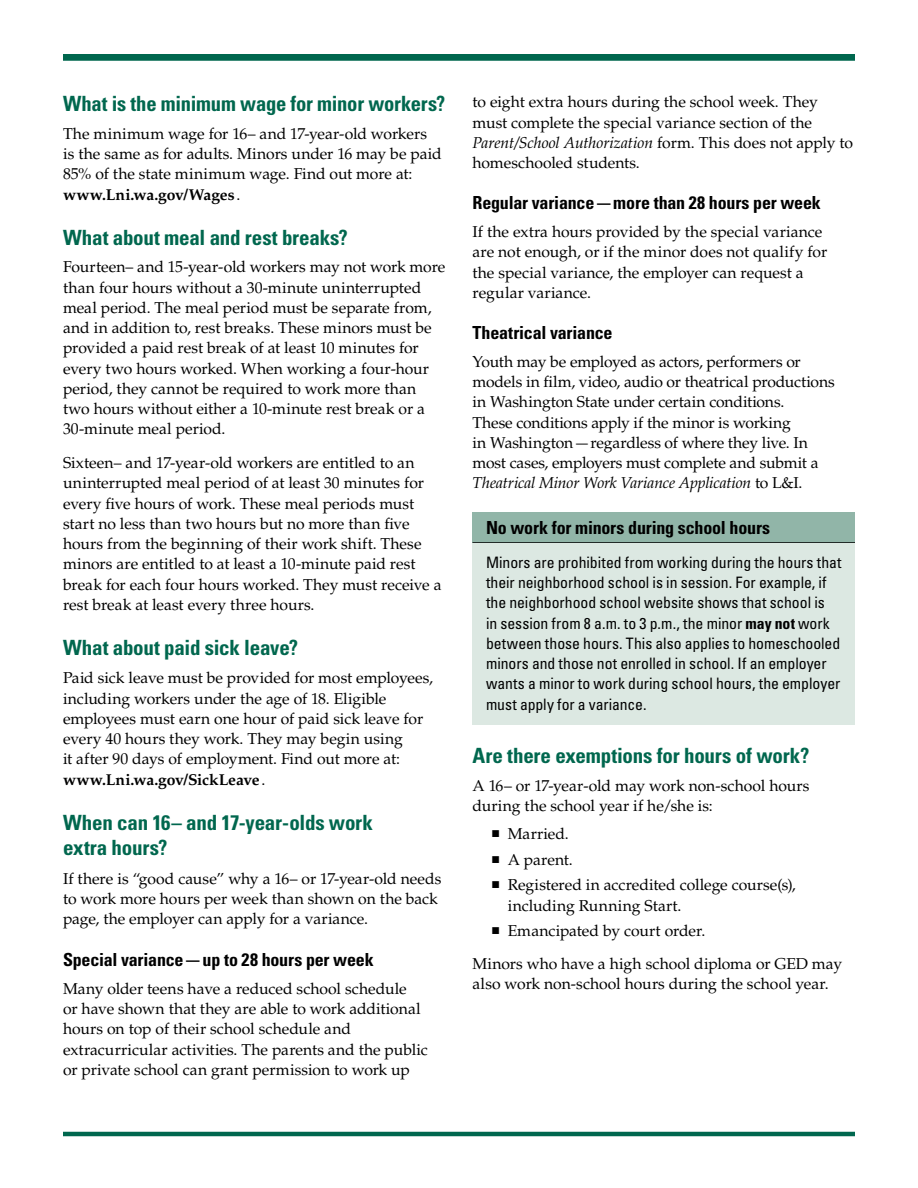
<style>
.page{position:relative;width:918px;height:1188px;background:#fff}
.page>*{position:absolute;margin:0;border:0;box-sizing:border-box;transform-origin:0 0}
.Subhead_Level_1{font:700 condensed 21px/25.5px "Univers LT Std";letter-spacing:-.01em;color:#00674e}
.Subhead_Level_2{font:700 condensed 18px "Univers LT Std";letter-spacing:-.01em;color:#000}
.Box_Header{font:700 condensed 18px "Univers LT Std";letter-spacing:-.01em;color:#000}
.Body_-_10_5{font:15.75px/20.2px "Palatino LT Std";letter-spacing:-.005em;color:#000}
.Box_Body_-_10_5{font:condensed 15.75px/20.2px "Univers LT Std";letter-spacing:-.005em;color:#000}
.s1{font-weight:700}
.s2{font-style:italic}
</style>
<div class="page">
<div style="left:63px;top:54px;width:792px;height:7px;background:#00674e"></div>
<div style="left:472px;top:512px;width:383px;height:31px;background:#91b5a8"></div>
<hr style="left:472px;top:542px;width:383px;height:1px;background:#000">
<div style="left:472px;top:543px;width:383px;height:182px;background:#dce8e2"></div>
<hr style="left:63px;top:1132px;width:792px;height:4px;background:#00674e">
<h3 class="Subhead_Level_1" style="left:63px;top:91px;width:384px">What is the minimum wage for minor workers?</h3>
<p class="Body_-_10_5" style="left:63px;top:124px;width:380px">The minimum wage for 16– and 17-year-old workers is the same as for adults. Minors under 16 may be paid 85% of the state minimum wage. Find out more at: <span class="s1">www.Lni.wa.gov/Wages</span> .</p>
<h3 class="Subhead_Level_1" style="left:63px;top:224px;width:286px">What about meal and rest breaks?</h3>
<p class="Body_-_10_5" style="left:63px;top:257px;width:384px">Fourteen– and 15-year-old workers may not work more than four hours without a 30-minute uninterrupted meal period. The meal period must be separate from, and in addition to, rest breaks. These minors must be provided a paid rest break of at least 10 minutes for every two hours worked. When working a four-hour period, they cannot be required to work more than two hours without either a 10-minute rest break or a 30-minute meal period.</p>
<p class="Body_-_10_5" style="left:63px;top:453px;width:380px">Sixteen– and 17-year-old workers are entitled to an uninterrupted meal period of at least 30 minutes for every five hours of work. These meal periods must start no less than two hours but no more than five hours from the beginning of their work shift. These minors are entitled to at least a 10-minute paid rest break for each four hours worked. They must receive a rest break at least every three hours.</p>
<h3 class="Subhead_Level_1" style="left:63px;top:635px;width:237px">What about paid sick leave?</h3>
<p class="Body_-_10_5" style="left:63px;top:668px;width:372px">Paid sick leave must be provided for most employees, including workers under the age of 18. Eligible employees must earn one hour of paid sick leave for every 40 hours they work. They may begin using<br>it after 90 days of employment. Find out more at: <span class="s1">www.Lni.wa.gov/SickLeave</span>.</p>
<h3 class="Subhead_Level_1" style="left:63px;top:809px;width:311px">When can 16– and 17-year-olds work extra hours?</h3>
<p class="Body_-_10_5" style="left:63px;top:869px;width:380px">If there is “good cause” why a 16– or 17-year-old needs to work more hours per week than shown on the back page, the employer can apply for a variance.</p>
<h4 class="Subhead_Level_2" style="left:63px;top:949px;width:312px">Special variance — up to 28 hours per week</h4>
<p class="Body_-_10_5" style="left:63px;top:979px;width:366px">Many older teens have a reduced school schedule<br>or have shown that they are able to work additional hours on top of their school schedule and extracurricular activities. The parents and the public or private school can grant permission to work up</p>
<p class="Body_-_10_5" style="left:472px;top:92px;width:382px">to eight extra hours during the school week. They must complete the special variance section of the <span class="s2">Parent/School Authorization</span> form. This does not apply to homeschooled students.</p>
<h4 class="Subhead_Level_2" style="left:472px;top:192px;width:350px">Regular variance — more than 28 hours per week</h4>
<p class="Body_-_10_5" style="left:472px;top:222px;width:356px">If the extra hours provided by the special variance are not enough, or if the minor does not qualify for the special variance, the employer can request a regular variance.</p>
<h4 class="Subhead_Level_2" style="left:472px;top:322px;width:142px">Theatrical variance</h4>
<p class="Body_-_10_5" style="left:472px;top:352px;width:364px">Youth may be employed as actors, performers or models in film, video, audio or theatrical productions in Washington State under certain conditions.<br>These conditions apply if the minor is working<br>in Washington — regardless of where they live. In most cases, employers must complete and submit a <span class="s2">Theatrical Minor Work Variance Application</span> to L&amp;I.</p>
<h4 class="Box_Header" style="left:486px;top:517px;width:286px">No work for minors during school hours</h4>
<p class="Box_Body_-_10_5" style="left:486px;top:552px;width:357px">Minors are prohibited from working during the hours that their neighborhood school is in session. For example, if the neighborhood school website shows that school is<br>in session from 8 a.m. to 3 p.m., the minor <span class="s1">may not</span> work between those hours. This also applies to homeschooled minors and those not enrolled in school. If an employer wants a minor to work during school hours, the employer must apply for a variance.</p>
<h3 class="Subhead_Level_1" style="left:473px;top:743px;width:339px">Are there exemptions for hours of work?</h3>
<p class="Body_-_10_5" style="left:473px;top:775px;width:339px">A 16– or 17-year-old may work non-school hours during the school year if he/she is:</p>
<p class="Body_-_10_5" style="left:508px;top:824px;width:63px">Married.</p>
<p class="Body_-_10_5" style="left:508px;top:850px;width:67px">A parent.</p>
<p class="Body_-_10_5" style="left:508px;top:875px;width:290px">Registered in accredited college course(s), including Running Start.</p>
<p class="Body_-_10_5" style="left:508px;top:921px;width:199px">Emancipated by court order.</p>
<p class="Body_-_10_5" style="left:473px;top:954px;width:371px">Minors who have a high school diploma or GED may also work non-school hours during the school year.</p>
</div>
